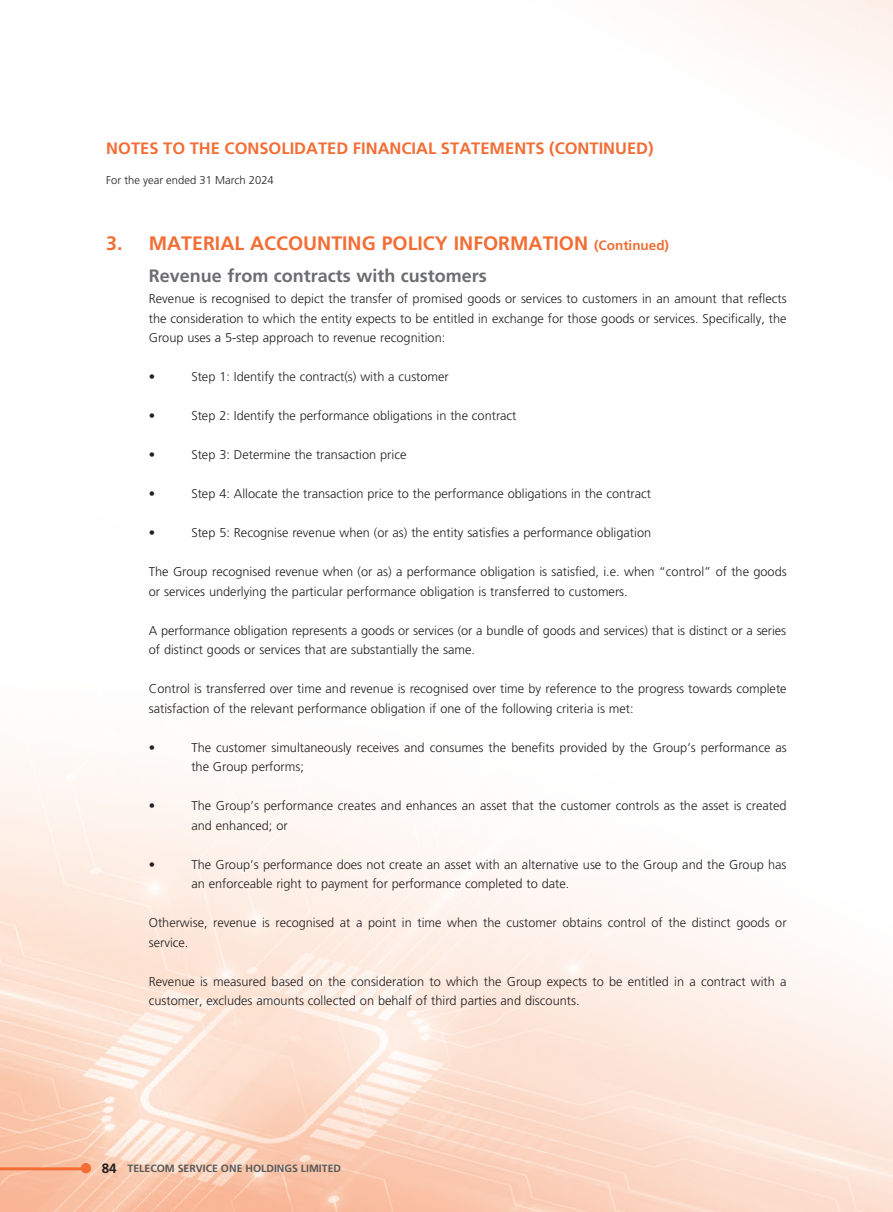
<style>
.page{position:relative;width:893px;height:1212px;background:#fff}
.page>*{position:absolute;margin:0;border:0;box-sizing:border-box;transform-origin:0 0}
.t1{font:700 19.5px "Frutiger LT Std";color:#f26e35}
.t2{font:700 18px "Frutiger LT Std";color:#6c6d70}
.t3{font:700 16.5px "Frutiger LT Std";color:#f26e35}
.t4{font:700 13.5px "Frutiger LT Std";color:#231f20}
.t5{font:300 12.75px/19.5px "Frutiger LT Std";color:#231f20}
.t6{font:300 11.25px "Frutiger LT Std";color:#231f20}
.t7{font:700 10.5px "Frutiger LT Std";color:#57585a}
.s1{font-size:13.5px}
</style>
<div class="page">
<img style="left:0;top:746px;width:893px;height:466px">
<hr style="left:0;top:1167px;width:86px;height:3px;background:#f26e35">
<div style="left:81px;top:1163px;width:10px;height:10px;background:#f26e35;border-radius:50%"></div>
<div style="left:81px;top:1163px;width:10px;height:10px;border:1px solid #f26e35;border-radius:50%"></div>
<p class="t3" style="left:106px;top:139px;width:549px">NOTES TO THE CONSOLIDATED FINANCIAL STATEMENTS (CONTINUED)</p>
<p class="t6" style="left:106px;top:173px;width:169px">For the year ended 31 March 2024</p>
<h1 class="t1" style="left:106px;top:232px;width:564px">3. MATERIAL ACCOUNTING POLICY INFORMATION <span class="s1">(Continued)</span></h1>
<h2 class="t2" style="left:149px;top:265px;width:340px">Revenue from contracts with customers</h2>
<p class="t5" style="left:149px;top:289px;width:639px;text-align:justify">Revenue is recognised to depict the transfer of promised goods or services to customers in an amount that reflects the consideration to which the entity expects to be entitled in exchange for those goods or services. Specifically, the Group uses a 5-step approach to revenue recognition:</p>
<p class="t5" style="left:149px;top:367px;width:8px">•</p>
<p class="t5" style="left:191px;top:367px;width:259px">Step 1: Identify the contract(s) with a customer</p>
<p class="t5" style="left:149px;top:406px;width:8px">•</p>
<p class="t5" style="left:191px;top:406px;width:327px">Step 2: Identify the performance obligations in the contract</p>
<p class="t5" style="left:149px;top:445px;width:8px">•</p>
<p class="t5" style="left:191px;top:445px;width:217px">Step 3: Determine the transaction price</p>
<p class="t5" style="left:149px;top:484px;width:8px">•</p>
<p class="t5" style="left:191px;top:484px;width:461px">Step 4: Allocate the transaction price to the performance obligations in the contract</p>
<p class="t5" style="left:149px;top:523px;width:8px">•</p>
<p class="t5" style="left:191px;top:523px;width:461px">Step 5: Recognise revenue when (or as) the entity satisfies a performance obligation</p>
<p class="t5" style="left:149px;top:562px;width:639px">The Group recognised revenue when (or as) a performance obligation is satisfied, i.e. when “control” of the goods or services underlying the particular performance obligation is transferred to customers.</p>
<p class="t5" style="left:149px;top:621px;width:639px">A performance obligation represents a goods or services (or a bundle of goods and services) that is distinct or a series of distinct goods or services that are substantially the same.</p>
<p class="t5" style="left:149px;top:679px;width:639px">Control is transferred over time and revenue is recognised over time by reference to the progress towards complete satisfaction of the relevant performance obligation if one of the following criteria is met:</p>
<p class="t5" style="left:149px;top:738px;width:8px">•</p>
<p class="t5" style="left:191px;top:738px;width:597px">The customer simultaneously receives and consumes the benefits provided by the Group’s performance as the Group performs;</p>
<p class="t5" style="left:149px;top:796px;width:8px">•</p>
<p class="t5" style="left:191px;top:796px;width:597px">The Group’s performance creates and enhances an asset that the customer controls as the asset is created and enhanced; or</p>
<p class="t5" style="left:149px;top:855px;width:8px">•</p>
<p class="t5" style="left:191px;top:855px;width:597px">The Group’s performance does not create an asset with an alternative use to the Group and the Group has an enforceable right to payment for performance completed to date.</p>
<p class="t5" style="left:149px;top:913px;width:639px">Otherwise, revenue is recognised at a point in time when the customer obtains control of the distinct goods or service.</p>
<p class="t5" style="left:149px;top:972px;width:639px">Revenue is measured based on the consideration to which the Group expects to be entitled in a contract with a customer, excludes amounts collected on behalf of third parties and discounts.</p>
<p class="t4" style="left:102px;top:1160px;width:17px">84</p>
<p class="t7" style="left:128px;top:1162px;width:215px">TELECOM SERVICE ONE HOLDINGS LIMITED</p>
</div>
